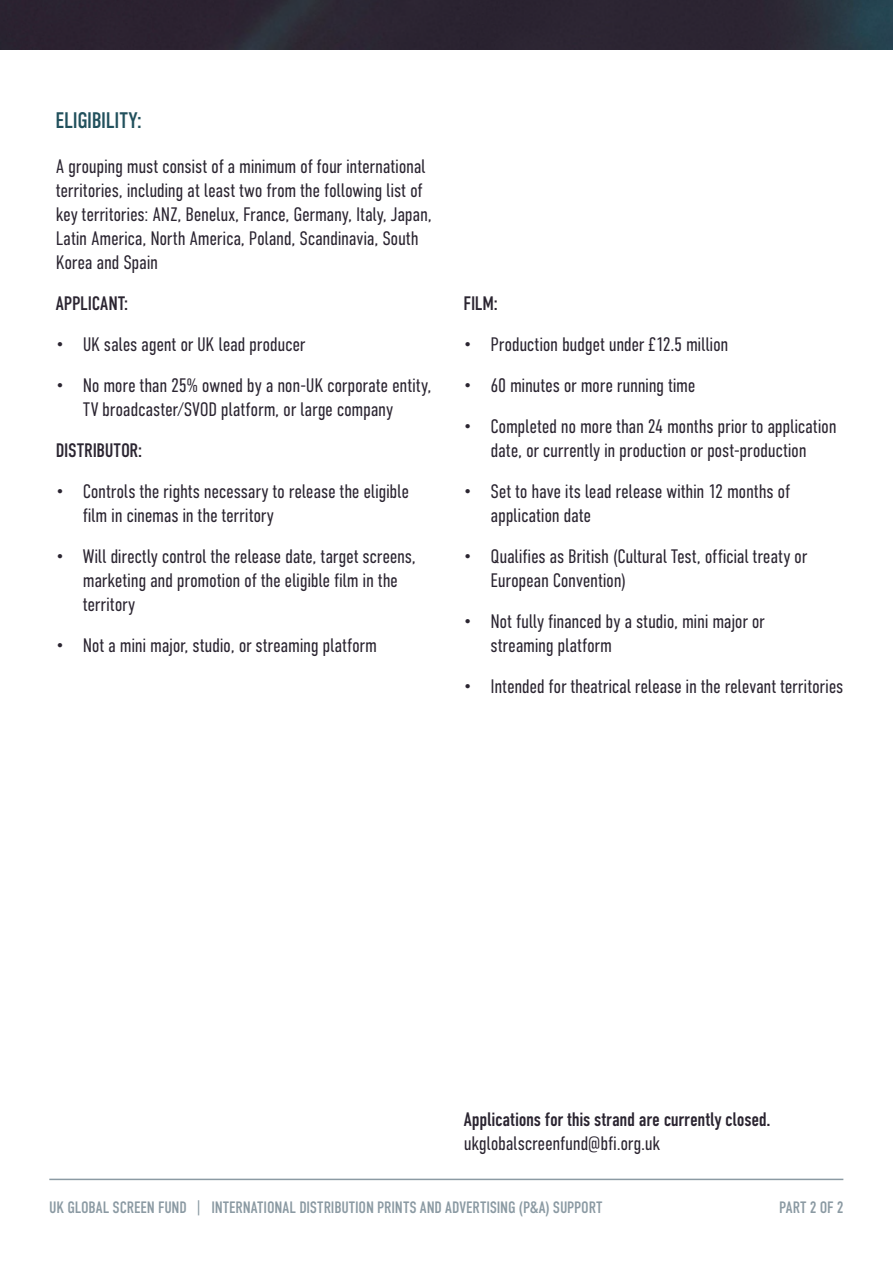
<style>
.page{position:relative;width:893px;height:1263px;background:#fff}
.page>*{position:absolute;margin:0;border:0;box-sizing:border-box;transform-origin:0 0}
.t1{font:22.5px "DIN Condensed";letter-spacing:-.015em;color:#22515d}
.t2{font:300 19.5px/24px "DIN Condensed";letter-spacing:-.015em;color:#2b2531}
.t3{font:19.5px "DIN Condensed";letter-spacing:-.01em;color:#2b2531}
.t4{font:16.5px "DIN Condensed";letter-spacing:-.005em;color:#8b9aa3}
</style>
<div class="page">
<hr style="left:49px;top:1179px;width:794px;height:1px;background:#8b9aa3">
<img style="left:0;top:0;width:893px;height:49px">
<p class="t1" style="left:55px;top:108px;width:88px">ELIGIBILITY:</p>
<p class="t2" style="left:56px;top:155px;width:378px">A grouping must consist of a minimum of four international territories, including at least two from the following list of key territories: ANZ, Benelux, France, Germany, Italy, Japan, Latin America, North America, Poland, Scandinavia, South Korea and Spain</p>
<p class="t3" style="left:56px;top:293px;width:74px">APPLICANT:</p>
<p class="t2" style="left:56px;top:333px;width:251px">• UK sales agent or UK lead producer</p>
<p class="t2" style="left:56px;top:374px;width:377px;text-align:center">• No more than 25% owned by a non-UK corporate entity,<br>TV broadcaster/SVOD platform, or large company</p>
<p class="t3" style="left:56px;top:440px;width:88px">DISTRIBUTOR:</p>
<p class="t2" style="left:83px;top:480px;width:328px;text-indent:-27px">• Controls the rights necessary to release the eligible film in cinemas in the territory</p>
<p class="t2" style="left:83px;top:545px;width:335px;text-indent:-27px">• Will directly control the release date, target screens, marketing and promotion of the eligible film in the territory</p>
<p class="t2" style="left:56px;top:634px;width:323px">• Not a mini major, studio, or streaming platform</p>
<p class="t3" style="left:464px;top:293px;width:36px">FILM:</p>
<p class="t2" style="left:464px;top:333px;width:266px">• Production budget under £12.5 million</p>
<p class="t2" style="left:464px;top:374px;width:234px">• 60 minutes or more running time</p>
<p class="t2" style="left:464px;top:415px;width:375px;text-align:center">• Completed no more than 24 months prior to application date, or currently in production or post-production</p>
<p class="t2" style="left:491px;top:480px;width:301px;text-indent:-27px">• Set to have its lead release within 12 months of application date</p>
<p class="t2" style="left:491px;top:545px;width:318px;text-indent:-27px">• Qualifies as British (Cultural Test, official treaty or<br>European Convention)</p>
<p class="t2" style="left:491px;top:610px;width:276px;text-indent:-27px">• Not fully financed by a studio, mini major or streaming platform</p>
<p class="t2" style="left:464px;top:675px;width:381px">• Intended for theatrical release in the relevant territories</p>
<p class="t3" style="left:464px;top:1108px;width:308px">Applications for this strand are currently closed.</p>
<p class="t2" style="left:464px;top:1131px;width:198px">ukglobalscreenfund@bfi.org.uk</p>
<p class="t4" style="left:49px;top:1198px;width:555px">UK GLOBAL SCREEN FUND | INTERNATIONAL DISTRIBUTION PRINTS AND ADVERTISING (P&amp;A) SUPPORT</p>
<p class="t4" style="left:779px;top:1198px;width:66px">PART 2 OF 2</p>
</div>
